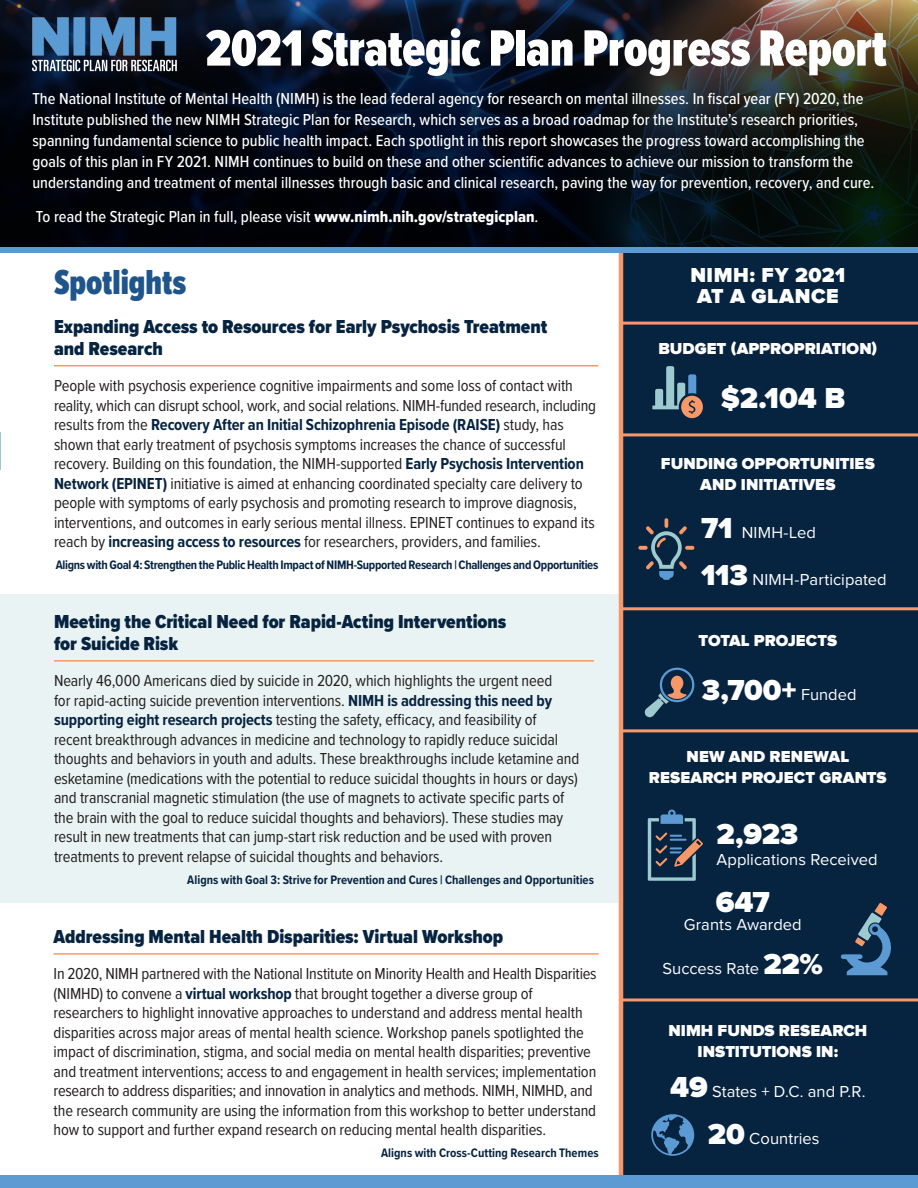
<style>
.page{position:relative;width:918px;height:1188px;background:#fff}
.page>*{position:absolute;margin:0;border:0;box-sizing:border-box;transform-origin:0 0}
.t1{font:900 52.95px "Proxima Nova Ex Cn";letter-spacing:-.005em;color:#fff}
.t2{font:900 36px "Proxima Nova Ex Cn";color:#1f558b}
.t3{font:900 30px "Proxima Nova";letter-spacing:-.005em;color:#fff}
.t4{font:900 21px/21px "Proxima Nova";letter-spacing:.025em;color:#fff;text-align:center}
.t5{font:900 19.5px/22.5px "Proxima Nova Cond";color:#062340}
.t6{font:16.5px/19.5px "Proxima Nova Cond";letter-spacing:-.01em;color:#231f20}
.t7{font:500 16.5px/21px "Proxima Nova Cond";color:#fff}
.t8{font:900 16.5px/21px "Proxima Nova";letter-spacing:.005em;color:#fff;text-align:center}
.t9{font:16.5px "Proxima Nova";letter-spacing:.005em;color:#fff}
.t10{font:700 12.75px "Proxima Nova Cond";letter-spacing:-.005em;color:#062341}
.t11{font:700 12.75px "Proxima Nova Cond";letter-spacing:-.025em;color:#062341}
.s1{font-family:"Proxima Nova Cond Extrabld";font-weight:400}
.s2{font-weight:700;color:#062341}
.s3{font-weight:900;font-size:30px}
.s4{font-weight:400;font-size:16.5px}
</style>
<div class="page">
<div style="left:0;top:594px;width:631px;height:309px;background:#eaf3f3"></div>
<div style="left:621px;top:226px;width:297px;height:962px;background:#062340"></div>
<hr style="left:0;top:432px;width:1px;height:38px;background:#9ccace">
<svg style="left:0;top:0;width:918px;height:247px;background:#0d1219"></svg>
<img style="left:32px;top:18px;width:149px;height:54px">
<hr style="left:54px;top:660px;width:540px;height:2px;background:#f89868">
<hr style="left:621px;top:433px;width:297px;height:3px;background:#f89868">
<svg style="left:645px;top:668px;width:49px;height:49px"></svg>
<svg style="left:648px;top:810px;width:55px;height:71px"></svg>
<svg style="left:638px;top:546px;width:10px;height:4px"></svg>
<svg style="left:646px;top:518px;width:48px;height:62px"></svg>
<svg style="left:652px;top:366px;width:51px;height:52px"></svg>
<hr style="left:621px;top:729px;width:297px;height:3px;background:#f89868">
<hr style="left:621px;top:607px;width:297px;height:3px;background:#f89868">
<svg style="left:841px;top:903px;width:50px;height:72px"></svg>
<hr style="left:621px;top:322px;width:297px;height:3px;background:#f89868">
<hr style="left:619px;top:251px;width:4px;height:937px;background:#f89868">
<hr style="left:54px;top:365px;width:544px;height:2px;background:#f89868">
<div style="left:0;top:1175px;width:918px;height:13px;background:#5c9ad3"></div>
<hr style="left:54px;top:953px;width:545px;height:2px;background:#f89868">
<hr style="left:621px;top:998px;width:297px;height:3px;background:#f89868">
<svg style="left:651px;top:1114px;width:43px;height:42px"></svg>
<div style="left:0;top:247px;width:918px;height:6px;background:#5c9ad3"></div>
<h1 class="t1" style="left:206px;top:24px;width:683px">2021 Strategic Plan Progress Report</h1>
<p class="t7" style="left:32px;top:87px;width:843px">The National Institute of Mental Health (NIMH) is the lead federal agency for research on mental illnesses. In fiscal year (FY) 2020, the Institute published the new NIMH Strategic Plan for Research, which serves as a broad roadmap for the Institute’s research priorities, spanning fundamental science to public health impact. Each spotlight in this report showcases the progress toward accomplishing the goals of this plan in FY 2021. NIMH continues to build on these and other scientific advances to achieve our mission to transform the understanding and treatment of mental illnesses through basic and clinical research, paving the way for prevention, recovery, and cure.</p>
<p class="t7" style="left:36px;top:206px;width:504px">To read the Strategic Plan in full, please visit <span class="s1">www.nimh.nih.gov/strategicplan</span>.</p>
<h2 class="t2" style="left:54px;top:265px;width:134px">Spotlights</h2>
<h2 class="t4" style="left:690px;top:265px;width:157px">NIMH: FY 2021<br>AT A GLANCE</h2>
<h3 class="t5" style="left:54px;top:315px;width:495px">Expanding Access to Resources for Early Psychosis Treatment and Research</h3>
<p class="t6" style="left:54px;top:375px;width:544px">People with psychosis experience cognitive impairments and some loss of contact with reality, which can disrupt school, work, and social relations. NIMH-funded research, including results from the <span class="s2">Recovery After an Initial Schizophrenia Episode (RAISE)</span> study, has shown that early treatment of psychosis symptoms increases the chance of successful recovery. Building on this foundation, the NIMH-supported <span class="s2">Early Psychosis Intervention Network (EPINET)</span> initiative is aimed at enhancing coordinated specialty care delivery to people with symptoms of early psychosis and promoting research to improve diagnosis, interventions, and outcomes in early serious mental illness. EPINET continues to expand its reach by <span class="s2">increasing access to resources</span> for researchers, providers, and families.</p>
<p class="t11" style="left:56px;top:555px;width:544px">Aligns with Goal 4: Strengthen the Public Health Impact of NIMH-Supported Research | Challenges and Opportunities</p>
<h3 class="t8" style="left:658px;top:339px;width:220px">BUDGET (APPROPRIATION)</h3>
<p class="t3" style="left:721px;top:384px;width:126px">$2.104 B</p>
<h3 class="t8" style="left:661px;top:454px;width:215px">FUNDING OPPORTUNITIES<br>AND INITIATIVES</h3>
<p class="t9" style="left:701px;top:525px;width:116px"><span class="s3">71</span> NIMH-Led</p>
<p class="t9" style="left:701px;top:572px;width:187px"><span class="s3">113</span> NIMH-Participated</p>
<h3 class="t5" style="left:54px;top:610px;width:454px">Meeting the Critical Need for Rapid-Acting Interventions for Suicide Risk</h3>
<p class="t6" style="left:54px;top:670px;width:527px">Nearly 46,000 Americans died by suicide in 2020, which highlights the urgent need<br>for rapid-acting suicide prevention interventions. <span class="s2">NIMH is addressing this need by supporting eight research projects</span> testing the safety, efficacy, and feasibility of<br>recent breakthrough advances in medicine and technology to rapidly reduce suicidal thoughts and behaviors in youth and adults. These breakthroughs include ketamine and esketamine (medications with the potential to reduce suicidal thoughts in hours or days) and transcranial magnetic stimulation (the use of magnets to activate specific parts of the brain with the goal to reduce suicidal thoughts and behaviors). These studies may result in new treatments that can jump-start risk reduction and be used with proven treatments to prevent relapse of suicidal thoughts and behaviors.</p>
<p class="t10" style="left:187px;top:870px;width:408px">Aligns with Goal 3: Strive for Prevention and Cures | Challenges and Opportunities</p>
<h3 class="t5" style="left:54px;top:926px;width:451px">Addressing Mental Health Disparities: Virtual Workshop</h3>
<p class="t6" style="left:54px;top:963px;width:545px">In 2020, NIMH partnered with the National Institute on Minority Health and Health Disparities (NIMHD) to convene a <span class="s2">virtual workshop</span> that brought together a diverse group of researchers to highlight innovative approaches to understand and address mental health disparities across major areas of mental health science. Workshop panels spotlighted the impact of discrimination, stigma, and social media on mental health disparities; preventive and treatment interventions; access to and engagement in health services; implementation research to address disparities; and innovation in analytics and methods. NIMH, NIMHD, and the research community are using the information from this workshop to better understand how to support and further expand research on reducing mental health disparities.</p>
<p class="t10" style="left:381px;top:1143px;width:219px">Aligns with Cross-Cutting Research Themes</p>
<h3 class="t8" style="left:699px;top:631px;width:140px">TOTAL PROJECTS</h3>
<p class="t3" style="left:702px;top:677px;width:156px">3,700+ <span class="s4">Funded</span></p>
<h3 class="t8" style="left:649px;top:747px;width:239px">NEW AND RENEWAL<br>RESEARCH PROJECT GRANTS</h3>
<p class="t3" style="left:716px;top:820px;width:84px">2,923</p>
<p class="t9" style="left:716px;top:852px;width:163px">Applications Received</p>
<p class="t3" style="left:716px;top:888px;width:56px">647</p>
<p class="t9" style="left:684px;top:917px;width:120px">Grants Awarded</p>
<p class="t9" style="left:662px;top:961px;width:162px">Success Rate <span class="s3">22%</span></p>
<h3 class="t8" style="left:668px;top:1020px;width:201px">NIMH FUNDS RESEARCH<br>INSTITUTIONS IN:</h3>
<p class="t9" style="left:670px;top:1084px;width:197px"><span class="s3">49</span> States + D.C. and P.R.</p>
<p class="t9" style="left:708px;top:1131px;width:113px"><span class="s3">20</span> Countries</p>
</div>
